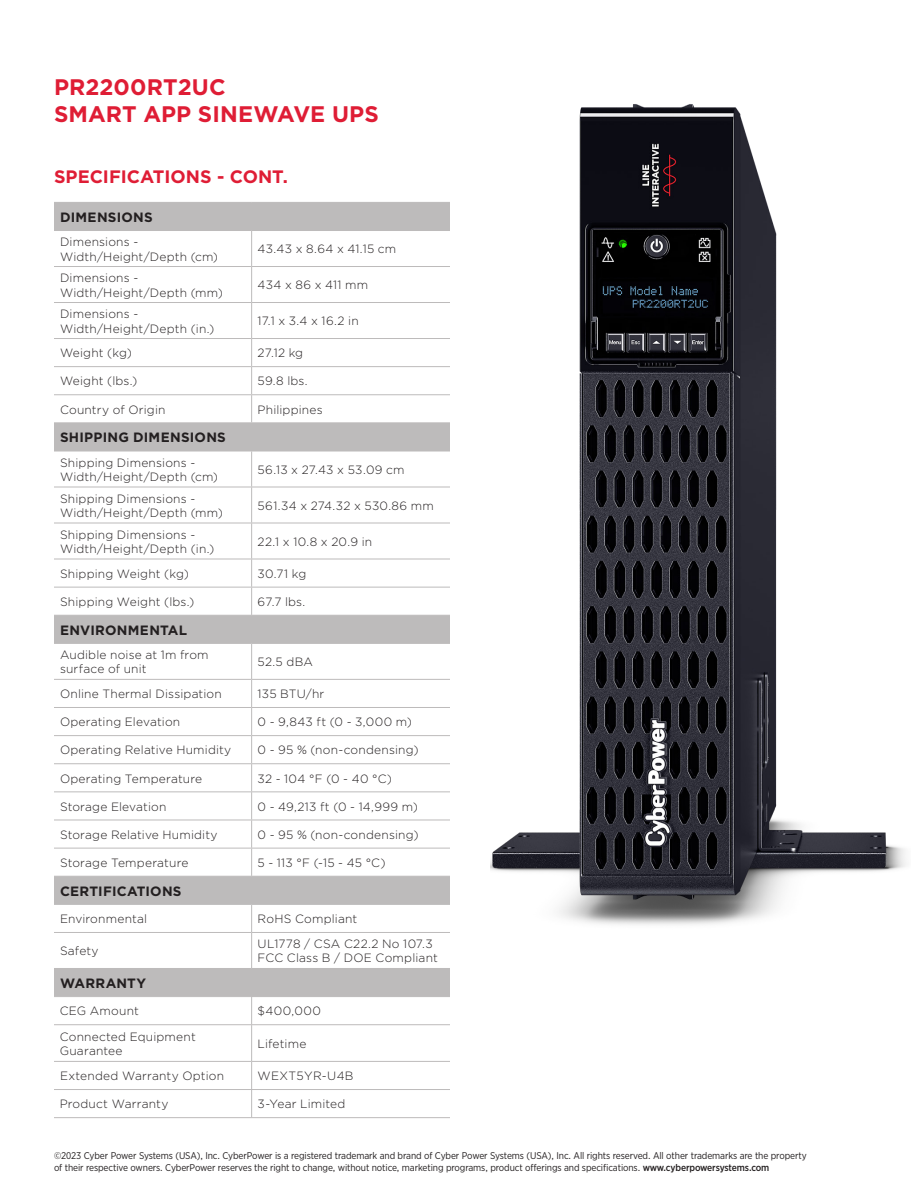
<style>
.page{position:relative;width:918px;height:1188px;background:#fff}
.page>*{position:absolute;margin:0;border:0;box-sizing:border-box;transform-origin:0 0}
.WCAG_Header{font:700 22.5px "Gotham";letter-spacing:.005em;color:#df1d35}
.WCAG_Chart_Title_-_specifications{font:700 18px "Gotham";color:#df1d35}
.WCAG_Specs_Headers{font:700 13.5px "Gotham";letter-spacing:.02em;color:#231f20}
.WCAG_Specs{font:300 12px/14.4px "Gotham";letter-spacing:.015em;color:#231f20}
.t1{font:9.75px "Gotham Narrow";letter-spacing:-.01em;color:#231f20}
.s1{font-weight:500}
</style>
<div class="page">
<svg style="left:54px;top:203px;width:396px;height:793px"></svg>
<hr style="left:54px;top:643px;width:198px;height:1px;background:#bdbbbb">
<hr style="left:252px;top:643px;width:198px;height:1px;background:#bdbbbb">
<hr style="left:54px;top:707px;width:198px;height:1px;background:#bdbbbb">
<hr style="left:252px;top:707px;width:198px;height:1px;background:#bdbbbb">
<hr style="left:54px;top:763px;width:198px;height:1px;background:#bdbbbb">
<hr style="left:252px;top:763px;width:198px;height:1px;background:#bdbbbb">
<hr style="left:54px;top:848px;width:198px;height:1px;background:#bdbbbb">
<hr style="left:252px;top:848px;width:198px;height:1px;background:#bdbbbb">
<hr style="left:252px;top:1061px;width:198px;height:1px;background:#bdbbbb">
<hr style="left:54px;top:230px;width:198px;height:1px;background:#bdbbbb">
<hr style="left:252px;top:230px;width:198px;height:1px;background:#bdbbbb">
<hr style="left:251px;top:231px;width:1px;height:35px;background:#bdbbbb">
<hr style="left:54px;top:266px;width:198px;height:1px;background:#bdbbbb">
<hr style="left:252px;top:266px;width:198px;height:1px;background:#bdbbbb">
<hr style="left:251px;top:267px;width:1px;height:35px;background:#bdbbbb">
<hr style="left:54px;top:302px;width:198px;height:1px;background:#bdbbbb">
<hr style="left:252px;top:302px;width:198px;height:1px;background:#bdbbbb">
<hr style="left:251px;top:303px;width:1px;height:35px;background:#bdbbbb">
<hr style="left:54px;top:338px;width:198px;height:1px;background:#bdbbbb">
<hr style="left:252px;top:338px;width:198px;height:1px;background:#bdbbbb">
<hr style="left:54px;top:366px;width:198px;height:1px;background:#bdbbbb">
<hr style="left:252px;top:366px;width:198px;height:1px;background:#bdbbbb">
<hr style="left:54px;top:394px;width:198px;height:1px;background:#bdbbbb">
<hr style="left:252px;top:394px;width:198px;height:1px;background:#bdbbbb">
<svg style="left:251px;top:339px;width:1px;height:84px"></svg>
<hr style="left:54px;top:423px;width:198px;height:1px;background:#bdbbbb">
<hr style="left:252px;top:423px;width:198px;height:1px;background:#bdbbbb">
<hr style="left:54px;top:451px;width:198px;height:1px;background:#bdbbbb">
<hr style="left:252px;top:451px;width:198px;height:1px;background:#bdbbbb">
<hr style="left:251px;top:451px;width:1px;height:36px;background:#bdbbbb">
<hr style="left:54px;top:487px;width:198px;height:1px;background:#bdbbbb">
<hr style="left:252px;top:487px;width:198px;height:1px;background:#bdbbbb">
<hr style="left:251px;top:487px;width:1px;height:36px;background:#bdbbbb">
<hr style="left:54px;top:523px;width:198px;height:1px;background:#bdbbbb">
<hr style="left:252px;top:523px;width:198px;height:1px;background:#bdbbbb">
<hr style="left:251px;top:523px;width:1px;height:36px;background:#bdbbbb">
<hr style="left:54px;top:559px;width:198px;height:1px;background:#bdbbbb">
<hr style="left:252px;top:559px;width:198px;height:1px;background:#bdbbbb">
<hr style="left:54px;top:587px;width:198px;height:1px;background:#bdbbbb">
<hr style="left:252px;top:587px;width:198px;height:1px;background:#bdbbbb">
<svg style="left:251px;top:559px;width:1px;height:56px"></svg>
<hr style="left:54px;top:615px;width:198px;height:1px;background:#bdbbbb">
<hr style="left:252px;top:615px;width:198px;height:1px;background:#bdbbbb">
<hr style="left:251px;top:644px;width:1px;height:35px;background:#bdbbbb">
<svg style="left:251px;top:680px;width:1px;height:196px"></svg>
<hr style="left:251px;top:968px;width:199px;height:1px;background:#bdbbbb">
<hr style="left:252px;top:996px;width:198px;height:1px;background:#bdbbbb">
<hr style="left:252px;top:1024px;width:198px;height:1px;background:#bdbbbb">
<hr style="left:252px;top:1089px;width:198px;height:1px;background:#bdbbbb">
<hr style="left:252px;top:1117px;width:198px;height:1px;background:#bdbbbb">
<hr style="left:54px;top:876px;width:198px;height:1px;background:#bdbbbb">
<hr style="left:252px;top:876px;width:198px;height:1px;background:#bdbbbb">
<hr style="left:54px;top:904px;width:198px;height:1px;background:#bdbbbb">
<hr style="left:252px;top:904px;width:198px;height:1px;background:#bdbbbb">
<svg style="left:251px;top:905px;width:1px;height:27px"></svg>
<hr style="left:54px;top:932px;width:198px;height:1px;background:#bdbbbb">
<hr style="left:252px;top:932px;width:198px;height:1px;background:#bdbbbb">
<hr style="left:251px;top:933px;width:1px;height:35px;background:#bdbbbb">
<hr style="left:54px;top:968px;width:197px;height:1px;background:#bdbbbb">
<hr style="left:54px;top:996px;width:198px;height:1px;background:#bdbbbb">
<svg style="left:54px;top:997px;width:198px;height:121px"></svg>
<hr style="left:54px;top:679px;width:198px;height:1px;background:#bdbbbb">
<hr style="left:252px;top:679px;width:198px;height:1px;background:#bdbbbb">
<hr style="left:54px;top:735px;width:198px;height:1px;background:#bdbbbb">
<hr style="left:252px;top:735px;width:198px;height:1px;background:#bdbbbb">
<hr style="left:54px;top:791px;width:198px;height:1px;background:#bdbbbb">
<hr style="left:252px;top:791px;width:198px;height:1px;background:#bdbbbb">
<hr style="left:54px;top:820px;width:198px;height:1px;background:#bdbbbb">
<hr style="left:252px;top:820px;width:198px;height:1px;background:#bdbbbb">
<hr style="left:54px;top:202px;width:198px;height:1px;background:#bdbbbb">
<hr style="left:252px;top:202px;width:198px;height:1px;background:#bdbbbb">
<img style="left:491px;top:104px;width:415px;height:821px">
<p class="WCAG_Header" style="left:54px;top:72px;width:173px">PR2200RT2UC</p>
<p class="WCAG_Header" style="left:54px;top:99px;width:326px">SMART APP SINEWAVE UPS</p>
<p class="WCAG_Chart_Title_-_specifications" style="left:54px;top:165px;width:235px">SPECIFICATIONS - CONT.</p>
<p class="WCAG_Specs_Headers" style="left:60px;top:208px;width:94px">DIMENSIONS</p>
<p class="WCAG_Specs" style="left:60px;top:234px;width:160px">Dimensions -<br>Width/Height/Depth (cm)</p>
<p class="WCAG_Specs" style="left:258px;top:242px;width:140px">43.43 x 8.64 x 41.15 cm</p>
<p class="WCAG_Specs" style="left:60px;top:270px;width:164px">Dimensions -<br>Width/Height/Depth (mm)</p>
<p class="WCAG_Specs" style="left:258px;top:278px;width:112px">434 x 86 x 411 mm</p>
<p class="WCAG_Specs" style="left:60px;top:306px;width:156px">Dimensions -<br>Width/Height/Depth (in.)</p>
<p class="WCAG_Specs" style="left:258px;top:314px;width:103px">17.1 x 3.4 x 16.2 in</p>
<p class="WCAG_Specs" style="left:60px;top:346px;width:73px">Weight (kg)</p>
<p class="WCAG_Specs" style="left:258px;top:346px;width:47px">27.12 kg</p>
<p class="WCAG_Specs" style="left:60px;top:374px;width:79px">Weight (lbs.)</p>
<p class="WCAG_Specs" style="left:258px;top:374px;width:51px">59.8 lbs.</p>
<p class="WCAG_Specs" style="left:60px;top:402px;width:107px">Country of Origin</p>
<p class="WCAG_Specs" style="left:258px;top:402px;width:67px">Philippines</p>
<p class="WCAG_Specs_Headers" style="left:60px;top:429px;width:167px">SHIPPING DIMENSIONS</p>
<p class="WCAG_Specs" style="left:60px;top:455px;width:160px">Shipping Dimensions -<br>Width/Height/Depth (cm)</p>
<p class="WCAG_Specs" style="left:258px;top:462px;width:148px">56.13 x 27.43 x 53.09 cm</p>
<p class="WCAG_Specs" style="left:60px;top:491px;width:164px">Shipping Dimensions -<br>Width/Height/Depth (mm)</p>
<p class="WCAG_Specs" style="left:258px;top:498px;width:178px">561.34 x 274.32 x 530.86 mm</p>
<p class="WCAG_Specs" style="left:60px;top:527px;width:156px">Shipping Dimensions -<br>Width/Height/Depth (in.)</p>
<p class="WCAG_Specs" style="left:258px;top:534px;width:116px">22.1 x 10.8 x 20.9 in</p>
<p class="WCAG_Specs" style="left:60px;top:566px;width:130px">Shipping Weight (kg)</p>
<p class="WCAG_Specs" style="left:258px;top:566px;width:50px">30.71 kg</p>
<p class="WCAG_Specs" style="left:60px;top:594px;width:136px">Shipping Weight (lbs.)</p>
<p class="WCAG_Specs" style="left:258px;top:594px;width:49px">67.7 lbs.</p>
<p class="WCAG_Specs_Headers" style="left:60px;top:621px;width:129px">ENVIRONMENTAL</p>
<p class="WCAG_Specs" style="left:60px;top:647px;width:150px">Audible noise at 1m from surface of unit</p>
<p class="WCAG_Specs" style="left:258px;top:654px;width:57px">52.5 dBA</p>
<p class="WCAG_Specs" style="left:60px;top:686px;width:163px">Online Thermal Dissipation</p>
<p class="WCAG_Specs" style="left:258px;top:686px;width:68px">135 BTU/hr</p>
<p class="WCAG_Specs" style="left:60px;top:715px;width:122px">Operating Elevation</p>
<p class="WCAG_Specs" style="left:258px;top:715px;width:156px">0 - 9,843 ft (0 - 3,000 m)</p>
<p class="WCAG_Specs" style="left:60px;top:743px;width:173px">Operating Relative Humidity</p>
<p class="WCAG_Specs" style="left:258px;top:743px;width:163px">0 - 95 % (non-condensing)</p>
<p class="WCAG_Specs" style="left:60px;top:771px;width:144px">Operating Temperature</p>
<p class="WCAG_Specs" style="left:258px;top:771px;width:136px">32 - 104 °F (0 - 40 °C)</p>
<p class="WCAG_Specs" style="left:60px;top:799px;width:108px">Storage Elevation</p>
<p class="WCAG_Specs" style="left:258px;top:799px;width:162px">0 - 49,213 ft (0 - 14,999 m)</p>
<p class="WCAG_Specs" style="left:60px;top:827px;width:159px">Storage Relative Humidity</p>
<p class="WCAG_Specs" style="left:258px;top:827px;width:163px">0 - 95 % (non-condensing)</p>
<p class="WCAG_Specs" style="left:60px;top:855px;width:130px">Storage Temperature</p>
<p class="WCAG_Specs" style="left:258px;top:855px;width:129px">5 - 113 °F (-15 - 45 °C)</p>
<p class="WCAG_Specs_Headers" style="left:60px;top:882px;width:123px">CERTIFICATIONS</p>
<p class="WCAG_Specs" style="left:60px;top:911px;width:89px">Environmental</p>
<p class="WCAG_Specs" style="left:258px;top:911px;width:101px">RoHS Compliant</p>
<p class="WCAG_Specs" style="left:60px;top:944px;width:40px">Safety</p>
<p class="WCAG_Specs" style="left:258px;top:936px;width:177px">UL1778 / CSA C22.2 No 107.3</p>
<p class="WCAG_Specs" style="left:258px;top:951px;width:182px">FCC Class B / DOE Compliant</p>
<p class="WCAG_Specs_Headers" style="left:60px;top:974px;width:88px">WARRANTY</p>
<p class="WCAG_Specs" style="left:60px;top:1004px;width:81px">CEG Amount</p>
<p class="WCAG_Specs" style="left:258px;top:1004px;width:65px">$400,000</p>
<p class="WCAG_Specs" style="left:60px;top:1029px;width:138px">Connected Equipment<br>Guarantee</p>
<p class="WCAG_Specs" style="left:258px;top:1036px;width:50px">Lifetime</p>
<p class="WCAG_Specs" style="left:60px;top:1068px;width:166px">Extended Warranty Option</p>
<p class="WCAG_Specs" style="left:258px;top:1068px;width:97px">WEXT5YR-U4B</p>
<p class="WCAG_Specs" style="left:60px;top:1097px;width:110px">Product Warranty</p>
<p class="WCAG_Specs" style="left:258px;top:1097px;width:89px">3-Year Limited</p>
<p class="t1" style="left:54px;top:1150px;width:754px">©2023 Cyber Power Systems (USA), Inc. CyberPower is a registered trademark and brand of Cyber Power Systems (USA), Inc. All rights reserved. All other trademarks are the property</p>
<p class="t1" style="left:54px;top:1161px;width:717px">of their respective owners. CyberPower reserves the right to change, without notice, marketing programs, product offerings and specifications. <span class="s1">www.cyberpowersystems.com</span></p>
</div>
